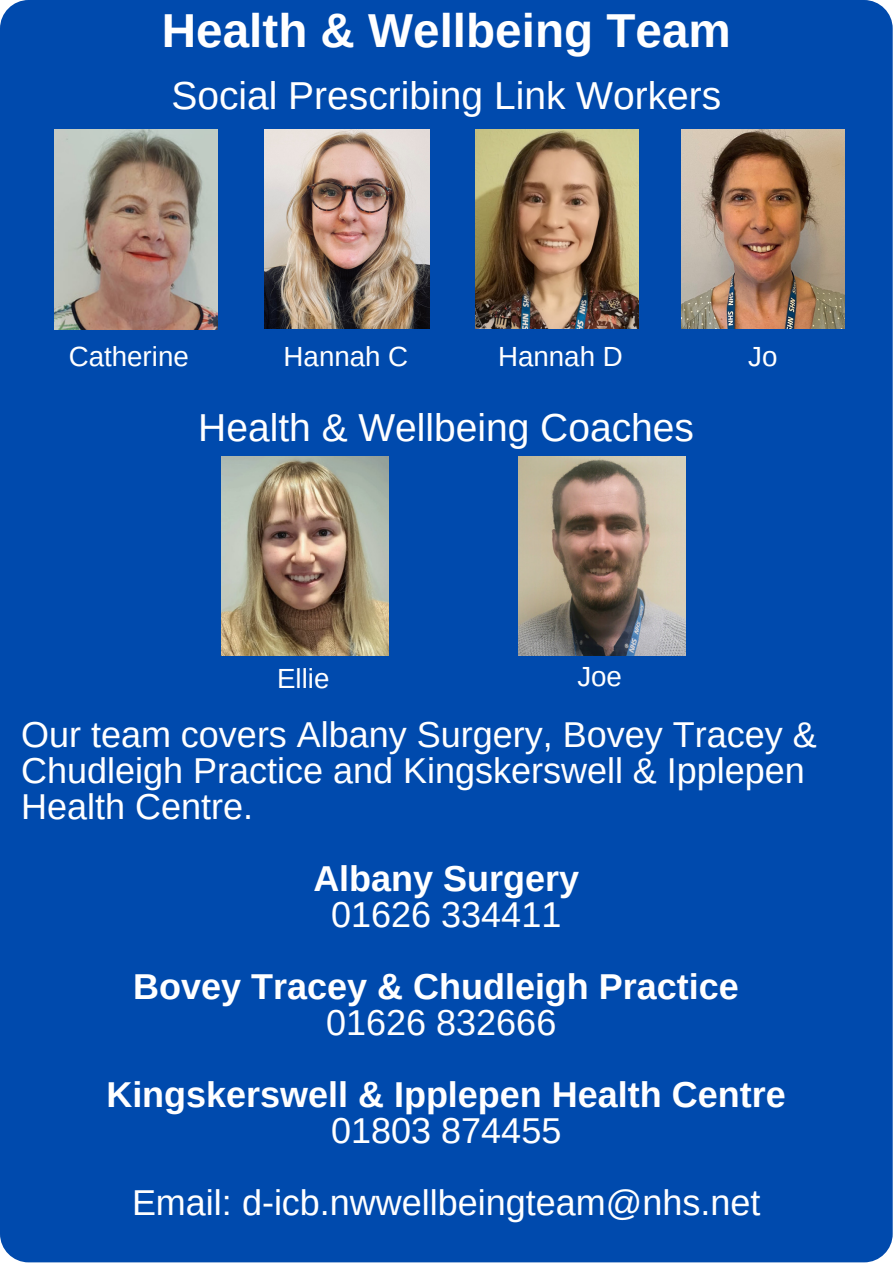
<style>
.page{position:relative;width:893px;height:1264px;background:#fff}
.page>*{position:absolute;margin:0;border:0;box-sizing:border-box;transform-origin:0 0}
.t1{font:700 47.55px "Arimo";color:#fff}
.t2{font:39px "Arimo";color:#fff}
.t3{font:36px/36px "Arimo";color:#fff}
.t4{font:700 36px "Arimo";color:#fff}
.t5{font:27.75px "Arimo";color:#fff}
</style>
<div class="page">
<div style="left:0;top:0;width:892px;height:1262px;background:#004aad;border-radius:29px"></div>
<img style="left:55px;top:129px;width:163px;height:200px">
<img style="left:681px;top:129px;width:163px;height:199px">
<img style="left:222px;top:456px;width:166px;height:199px">
<img style="left:519px;top:456px;width:166px;height:199px">
<img style="left:475px;top:129px;width:163px;height:199px">
<img style="left:265px;top:129px;width:164px;height:199px">
<h1 class="t1" style="left:162px;top:4px;width:570px">Health &amp; Wellbeing Team</h1>
<p class="t2" style="left:171px;top:74px;width:551px">Social Prescribing Link Workers</p>
<p class="t5" style="left:69px;top:341px;width:121px">Catherine</p>
<p class="t5" style="left:283px;top:341px;width:126px">Hannah C</p>
<p class="t5" style="left:498px;top:341px;width:126px">Hannah D</p>
<p class="t5" style="left:748px;top:341px;width:31px">Jo</p>
<p class="t2" style="left:198px;top:405px;width:497px">Health &amp; Wellbeing Coaches</p>
<p class="t5" style="left:277px;top:662px;width:54px">Ellie</p>
<p class="t5" style="left:577px;top:660px;width:46px">Joe</p>
<p class="t3" style="left:21px;top:717px;width:797px">Our team covers Albany Surgery, Bovey Tracey &amp;<br>Chudleigh Practice and Kingskerswell &amp; Ipplepen<br>Health Centre.</p>
<p class="t4" style="left:313px;top:858px;width:267px">Albany Surgery</p>
<p class="t3" style="left:331px;top:896px;width:231px">01626 334411</p>
<p class="t4" style="left:133px;top:966px;width:607px">Bovey Tracey &amp; Chudleigh Practice</p>
<p class="t3" style="left:326px;top:1004px;width:231px">01626 832666</p>
<p class="t4" style="left:106px;top:1074px;width:680px">Kingskerswell &amp; Ipplepen Health Centre</p>
<p class="t3" style="left:132px;top:1094px;width:630px;line-height:72px;text-align:center">01803 874455<br>Email: d-icb.nwwellbeingteam@nhs.net</p>
</div>
